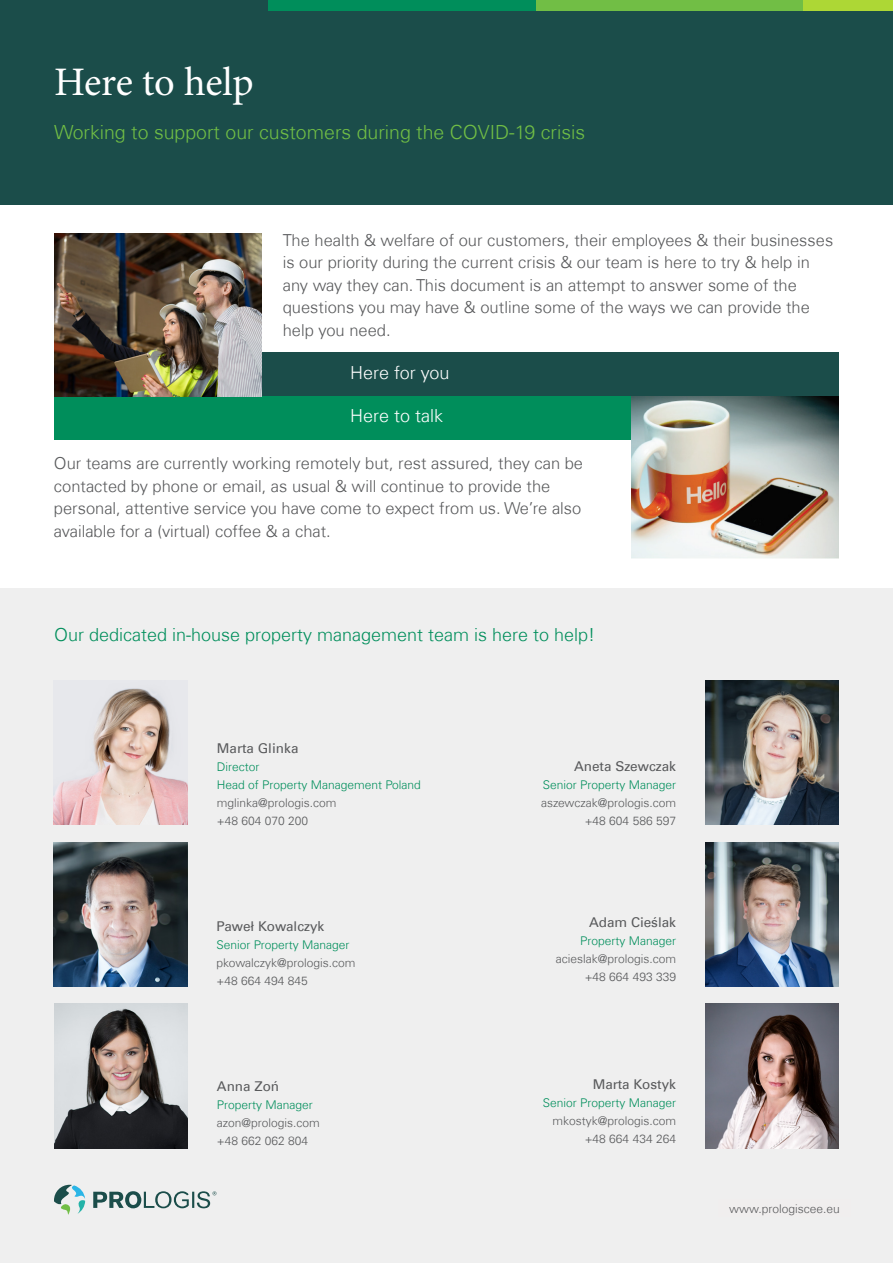
<style>
.page{position:relative;width:893px;height:1263px;background:#fff}
.page>*{position:absolute;margin:0;border:0;box-sizing:border-box;transform-origin:0 0}
.t1{font:40.5px "Minion Pro";letter-spacing:-.005em;color:#fff}
.t2{font:300 19.5px "Univers Com 45";color:#71be45}
.t3{font:300 18px "Univers Com 45";color:#008e5b}
.t4{font:300 18px "Univers Com 45";color:#fff}
.t5{font:300 16.5px/22.5px "Univers Com 45";color:#58595b}
.t6{font:13.5px "Univers Com 55 Roman";color:#58595b}
.t7{font:300 13.5px "Univers Com 45";color:#58585a}
.t8{font:300 12px/18px "Univers Com 45";color:#58595b;text-align:right}
.t9{font:300 12px/18px "Univers Com 45";color:#008e5b}
</style>
<div class="page">
<div style="left:0;top:588px;width:893px;height:675px;background:#efefef"></div>
<div style="left:0;top:0;width:893px;height:204px;background:#1b4d4a"></div>
<svg style="left:54px;top:1185px;width:31px;height:30px"></svg>
<svg style="left:93px;top:1191px;width:123px;height:17px"></svg>
<div style="left:268px;top:0;width:268px;height:10px;background:#008e5b"></div>
<div style="left:536px;top:0;width:268px;height:10px;background:#71be45"></div>
<div style="left:804px;top:0;width:89px;height:10px;background:#add735"></div>
<img style="left:54px;top:687px;width:133px;height:138px">
<img style="left:706px;top:680px;width:133px;height:145px">
<div style="left:54px;top:352px;width:785px;height:88px;background:#1b4d4a"></div>
<div style="left:54px;top:396px;width:785px;height:44px;background:#008e5b"></div>
<img style="left:54px;top:234px;width:207px;height:162px">
<img style="left:631px;top:396px;width:208px;height:163px">
<img style="left:54px;top:842px;width:133px;height:144px">
<img style="left:54px;top:1003px;width:133px;height:145px">
<img style="left:706px;top:1003px;width:133px;height:145px">
<img style="left:706px;top:842px;width:133px;height:144px">
<h1 class="t1" style="left:54px;top:55px;width:201px">Here to help</h1>
<p class="t2" style="left:54px;top:120px;width:533px">Working to support our customers during the COVID-19 crisis</p>
<p class="t5" style="left:283px;top:229px;width:552px">The health &amp; welfare of our customers, their employees &amp; their businesses is our priority during the current crisis &amp; our team is here to try &amp; help in any way they can. This document is an attempt to answer some of the questions you may have &amp; outline some of the ways we can provide the help you need.</p>
<p class="t4" style="left:350px;top:361px;width:101px">Here for you</p>
<p class="t4" style="left:350px;top:405px;width:95px">Here to talk</p>
<p class="t5" style="left:54px;top:452px;width:531px">Our teams are currently working remotely but, rest assured, they can be contacted by phone or email, as usual &amp; will continue to provide the personal, attentive service you have come to expect from us. We’re also available for a (virtual) coffee &amp; a chat.</p>
<p class="t3" style="left:54px;top:624px;width:543px">Our dedicated in-house property management team is here to help!</p>
<p class="t6" style="left:217px;top:740px;width:83px">Marta Glinka</p>
<p class="t9" style="left:217px;top:758px;width:205px">Director<br>Head of Property Management Poland</p>
<p class="t8" style="left:217px;top:794px;width:121px;text-align:left">mglinka@prologis.com +48 604 070 200</p>
<p class="t6" style="left:216px;top:918px;width:109px">Paweł Kowalczyk</p>
<p class="t9" style="left:216px;top:936px;width:135px">Senior Property Manager</p>
<p class="t8" style="left:216px;top:954px;width:140px;text-align:left">pkowalczyk@prologis.com +48 664 494 845</p>
<p class="t6" style="left:217px;top:1078px;width:64px">Anna Zoń</p>
<p class="t9" style="left:217px;top:1096px;width:97px">Property Manager</p>
<p class="t8" style="left:217px;top:1114px;width:104px;text-align:left">azon@prologis.com +48 662 062 804</p>
<p class="t6" style="left:574px;top:758px;width:103px">Aneta Szewczak</p>
<p class="t9" style="left:543px;top:776px;width:135px">Senior Property Manager</p>
<p class="t8" style="left:541px;top:794px;width:136px">aszewczak@prologis.com +48 604 586 597</p>
<p class="t6" style="left:589px;top:914px;width:89px">Adam Cieślak</p>
<p class="t9" style="left:580px;top:931px;width:97px">Property Manager</p>
<p class="t8" style="left:556px;top:949px;width:122px">acieslak@prologis.com +48 664 493 339</p>
<p class="t6" style="left:593px;top:1076px;width:85px">Marta Kostyk</p>
<p class="t9" style="left:543px;top:1094px;width:135px">Senior Property Manager</p>
<p class="t8" style="left:553px;top:1112px;width:125px">mkostyk@prologis.com +48 664 434 264</p>
<p class="t7" style="left:725px;top:1196px;width:115px">www.prologis.com</p>
<p class="t8" style="left:729px;top:1199px;width:112px">www.prologiscee.eu</p>
</div>
